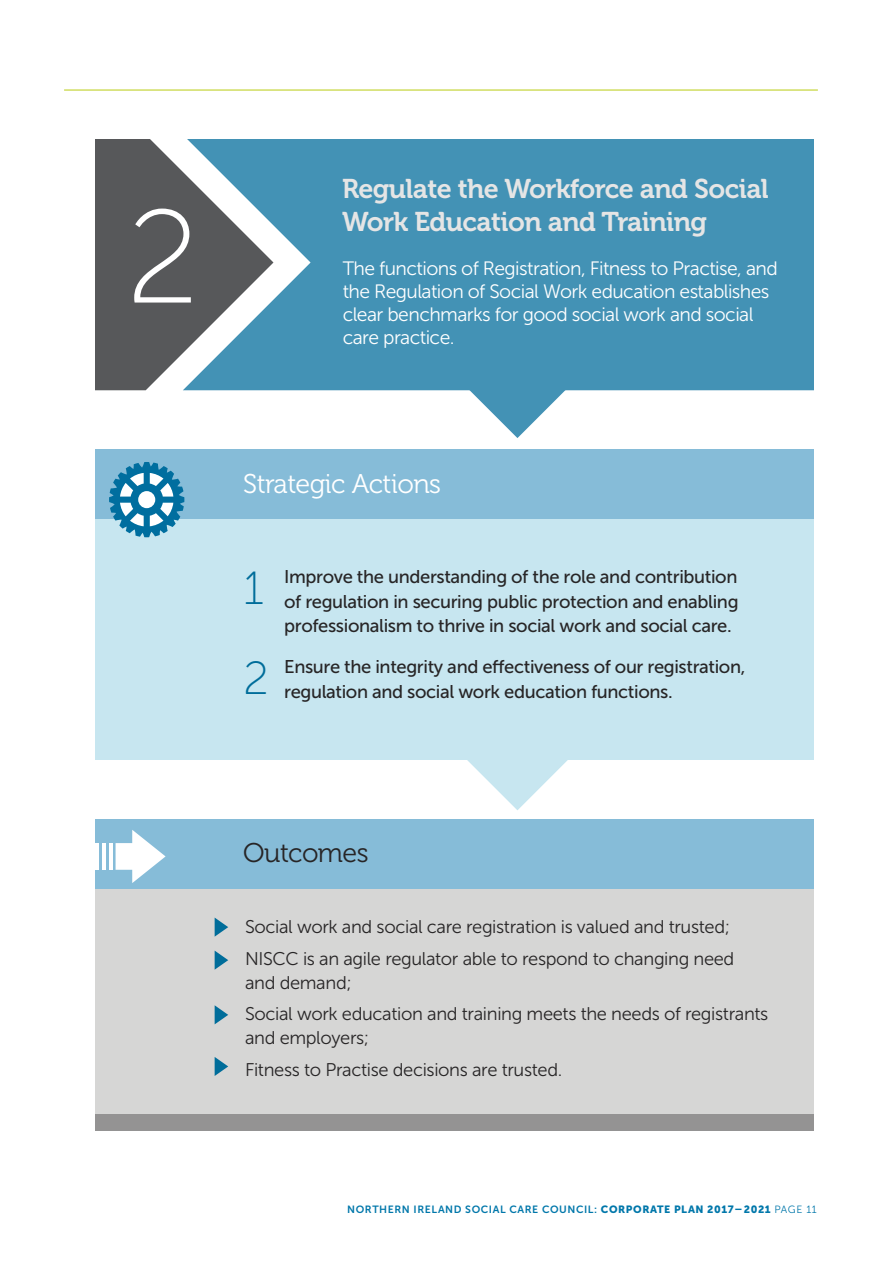
<style>
.page{position:relative;width:893px;height:1263px;background:#fff}
.page>*{position:absolute;margin:0;border:0;box-sizing:border-box;transform-origin:0 0}
.t1{font:132px "Museo Sans 100";color:#fff}
.t2{font:46.35px "Museo Sans 100";color:#006d9a}
.t3{font:27px/32.4px "Museo 700";letter-spacing:-.02em;color:#e5e5e5}
.t4{font:27px "Museo 300";letter-spacing:-.02em;color:#fff}
.t5{font:27px "Museo 300";letter-spacing:-.02em;color:#272526}
.t6{font:19.35px/23.2px "Museo Sans 300";letter-spacing:-.03em;color:#fff}
.t7{font:18.45px/24.6px "Museo Sans 500";letter-spacing:-.02em;color:#272526;text-align:justify}
.t8{font:18.3px/31.8px "Museo Sans 300";letter-spacing:-.02em;color:#272526}
.t9{font:10.5px "Museo Sans 700";letter-spacing:.055em;color:#07a}
.s1{font-family:"Museo Sans 900"}
.s2{font-family:"Museo Sans 300"}
</style>
<div class="page">
<hr style="left:64px;top:89px;width:754px;height:2px;background:#d0dd61">
<div style="left:96px;top:518px;width:718px;height:242px;background:#c7e6f0"></div>
<div style="left:96px;top:449px;width:717px;height:69px;background:#86bcd8"></div>
<svg style="left:467px;top:760px;width:101px;height:50px"></svg>
<div style="left:96px;top:889px;width:718px;height:242px;background:#d6d6d5"></div>
<div style="left:96px;top:820px;width:718px;height:69px;background:#86bcd8"></div>
<div style="left:96px;top:1114px;width:718px;height:17px;background:#949393"></div>
<div style="left:273px;top:139px;width:541px;height:251px;background:#4392b5"></div>
<svg style="left:96px;top:139px;width:177px;height:251px"></svg>
<svg style="left:463px;top:384px;width:109px;height:54px"></svg>
<svg style="left:109px;top:462px;width:75px;height:75px"></svg>
<hr style="left:96px;top:843px;width:3px;height:27px;background:#fff">
<svg style="left:116px;top:830px;width:50px;height:53px"></svg>
<hr style="left:109px;top:843px;width:3px;height:27px;background:#fff">
<hr style="left:102px;top:843px;width:4px;height:27px;background:#fff">
<svg style="left:215px;top:918px;width:13px;height:19px"></svg>
<svg style="left:215px;top:951px;width:13px;height:19px"></svg>
<svg style="left:215px;top:1005px;width:13px;height:19px"></svg>
<svg style="left:215px;top:1057px;width:13px;height:19px"></svg>
<h1 class="t1" style="left:126px;top:180px;width:75px">2</h1>
<h3 class="t3" style="left:342px;top:175px;width:428px">Regulate the Workforce and Social<br>Work Education and Training</h3>
<p class="t6" style="left:343px;top:256px;width:437px">The functions of Registration, Fitness to Practise, and the Regulation of Social Work education establishes clear benchmarks for good social work and social care practice.</p>
<h3 class="t4" style="left:243px;top:474px;width:199px">Strategic Actions</h3>
<h2 class="t2" style="left:243px;top:561px;width:22px">1</h2>
<h2 class="t2" style="left:243px;top:651px;width:27px">2</h2>
<p class="t7" style="left:284px;top:564px;width:456px">Improve the understanding of the role and contribution of regulation in securing public protection and enabling professionalism to thrive in social work and social care.</p>
<p class="t7" style="left:284px;top:654px;width:463px">Ensure the integrity and effectiveness of our registration,</p>
<p class="t7" style="left:284px;top:679px;width:390px">regulation and social work education functions.</p>
<h3 class="t5" style="left:243px;top:843px;width:127px">Outcomes</h3>
<p class="t8" style="left:245px;top:911px;width:491px">Social work and social care registration is valued and trusted;<br>NISCC is an agile regulator able to respond to changing need</p>
<p class="t8" style="left:245px;top:966px;width:525px">and demand;<br>Social work education and training meets the needs of registrants</p>
<p class="t8" style="left:245px;top:1021px;width:319px">and employers;<br>Fitness to Practise decisions are trusted.</p>
<p class="t9" style="left:347px;top:1203px;width:471px">NORTHERN IRELAND SOCIAL CARE COUNCIL: <span class="s1">CORPORATE PLAN 2017–2021</span> <span class="s2">PAGE 11</span></p>
</div>
